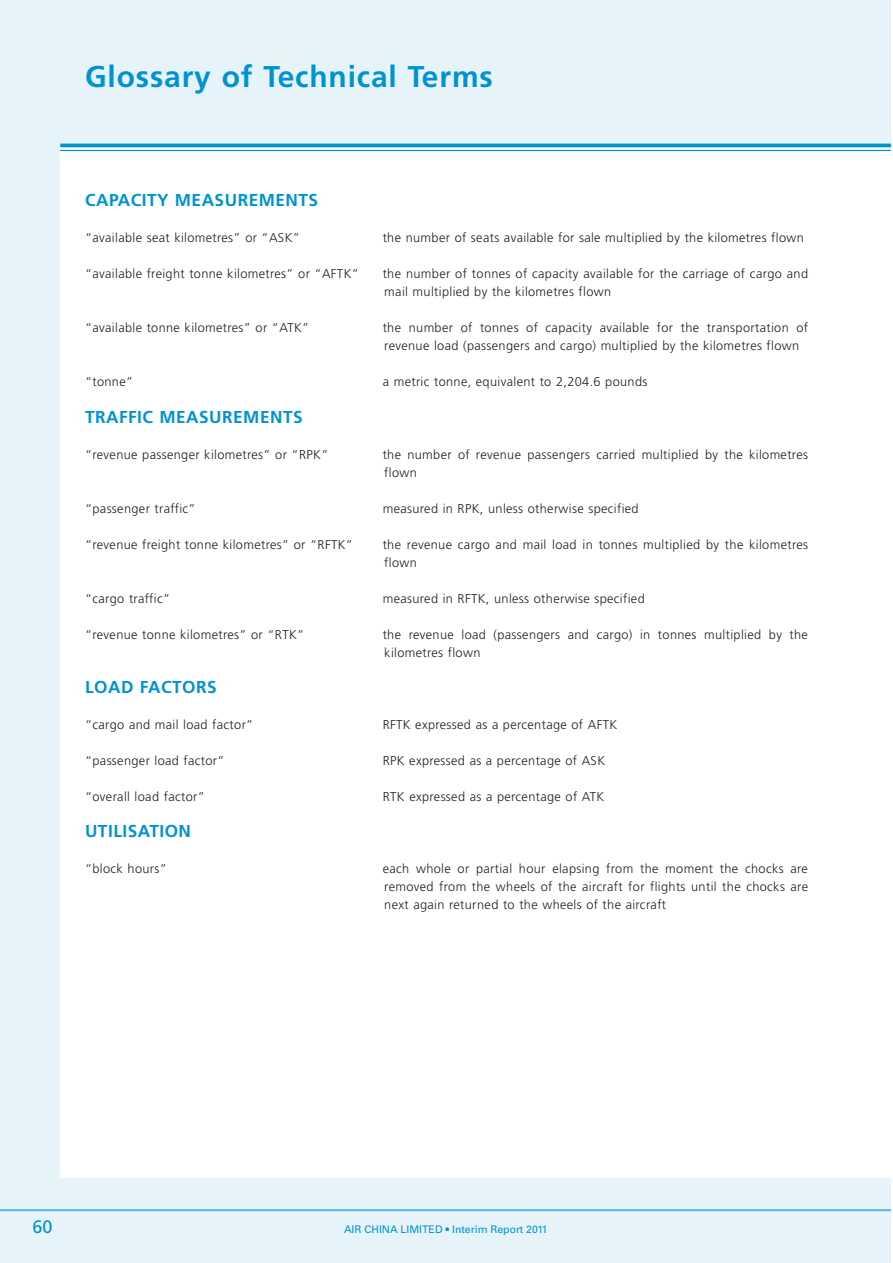
<style>
.page{position:relative;width:893px;height:1263px;background:#fff}
.page>*{position:absolute;margin:0;border:0;box-sizing:border-box;transform-origin:0 0}
.t1{font:700 30px "Frutiger LT Std";letter-spacing:.03em;color:#0093d0}
.t2{font:18px "Frutiger LT Std";color:#0093d0}
.t3{font:700 17.25px "Frutiger LT Std";letter-spacing:.03em;color:#0093d0}
.t4{font:300 12.75px/18px "Frutiger LT Std";letter-spacing:.03em;color:#231f20}
.t5{font:10.5px "Univers LT Std";color:#0093d0}
</style>
<div class="page">
<div style="left:0;top:0;width:891px;height:1263px;background:#e6f4fa"></div>
<div style="left:60px;top:145px;width:831px;height:1033px;background:#fff"></div>
<hr style="left:60px;top:144px;width:831px;height:3px;background:#0093d0">
<hr style="left:60px;top:150px;width:831px;height:1px;background:#0093d0">
<h1 class="t1" style="left:85px;top:59px;width:409px">Glossary of Technical Terms</h1>
<h3 class="t3" style="left:85px;top:190px;width:235px">CAPACITY MEASUREMENTS</h3>
<p class="t4" style="left:85px;top:228px;width:216px">“available seat kilometres” or “ASK”</p>
<p class="t4" style="left:383px;top:228px;width:423px">the number of seats available for sale multiplied by the kilometres flown</p>
<p class="t4" style="left:85px;top:264px;width:275px">“available freight tonne kilometres” or “AFTK”</p>
<p class="t4" style="left:383px;top:264px;width:427px">the number of tonnes of capacity available for the carriage of cargo and mail multiplied by the kilometres flown</p>
<p class="t4" style="left:85px;top:318px;width:226px">“available tonne kilometres” or “ATK”</p>
<p class="t4" style="left:383px;top:318px;width:427px">the number of tonnes of capacity available for the transportation of revenue load (passengers and cargo) multiplied by the kilometres flown</p>
<p class="t4" style="left:85px;top:372px;width:50px">“tonne”</p>
<p class="t4" style="left:383px;top:372px;width:266px">a metric tonne, equivalent to 2,204.6 pounds</p>
<h3 class="t3" style="left:85px;top:406px;width:219px">TRAFFIC MEASUREMENTS</h3>
<p class="t4" style="left:85px;top:445px;width:245px">“revenue passenger kilometres” or “RPK”</p>
<p class="t4" style="left:383px;top:445px;width:427px">the number of revenue passengers carried multiplied by the kilometres flown</p>
<p class="t4" style="left:85px;top:499px;width:112px">“passenger traffic”</p>
<p class="t4" style="left:383px;top:499px;width:258px">measured in RPK, unless otherwise specified</p>
<p class="t4" style="left:85px;top:535px;width:269px">“revenue freight tonne kilometres” or “RFTK”</p>
<p class="t4" style="left:383px;top:535px;width:427px">the revenue cargo and mail load in tonnes multiplied by the kilometres flown</p>
<p class="t4" style="left:85px;top:589px;width:87px">“cargo traffic”</p>
<p class="t4" style="left:383px;top:589px;width:264px">measured in RFTK, unless otherwise specified</p>
<p class="t4" style="left:85px;top:625px;width:221px">“revenue tonne kilometres” or “RTK”</p>
<p class="t4" style="left:383px;top:625px;width:427px">the revenue load (passengers and cargo) in tonnes multiplied by the kilometres flown</p>
<h3 class="t3" style="left:85px;top:677px;width:133px">LOAD FACTORS</h3>
<p class="t4" style="left:85px;top:716px;width:170px">“cargo and mail load factor”</p>
<p class="t4" style="left:383px;top:716px;width:236px">RFTK expressed as a percentage of AFTK</p>
<p class="t4" style="left:85px;top:752px;width:141px">“passenger load factor”</p>
<p class="t4" style="left:383px;top:752px;width:224px">RPK expressed as a percentage of ASK</p>
<p class="t4" style="left:85px;top:788px;width:121px">“overall load factor”</p>
<p class="t4" style="left:383px;top:788px;width:223px">RTK expressed as a percentage of ATK</p>
<h3 class="t3" style="left:85px;top:821px;width:108px">UTILISATION</h3>
<p class="t4" style="left:85px;top:860px;width:83px">“block hours”</p>
<p class="t4" style="left:383px;top:860px;width:427px;text-align:justify">each whole or partial hour elapsing from the moment the chocks are removed from the wheels of the aircraft for flights until the chocks are next again returned to the wheels of the aircraft</p>
<h2 class="t2" style="left:33px;top:1216px;width:22px">60</h2>
<p class="t5" style="left:344px;top:1223px;width:205px">Air China Limited • Interim Report 2011</p>
</div>
